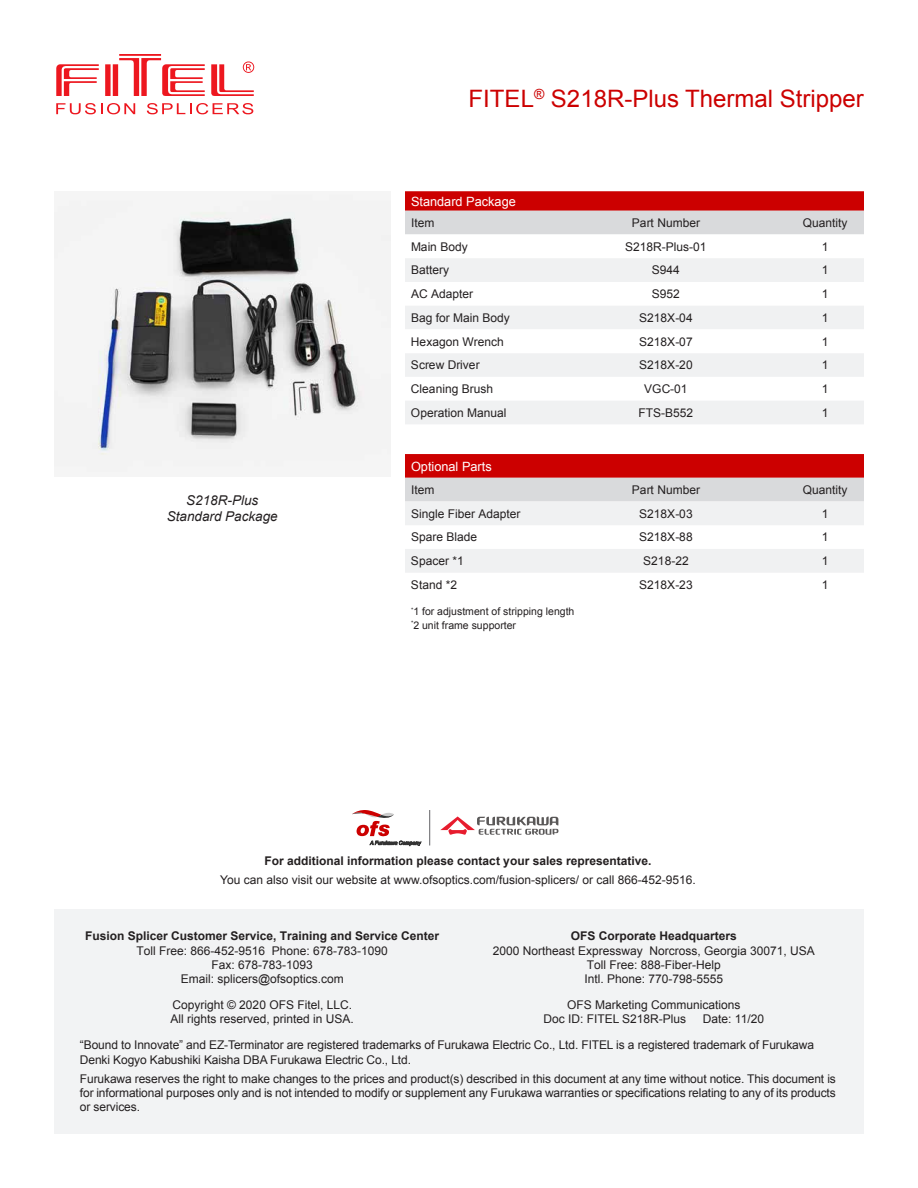
<style>
.page{position:relative;width:918px;height:1188px;background:#fff}
.page>*{position:absolute;margin:0;border:0;box-sizing:border-box;transform-origin:0 0}
.t1{font:24px "Arial";color:#c00}
.t2{font:italic 13.5px/16.2px "Arial";color:#231f20;text-align:center}
.t3{font:12.75px "Arial";color:#fff}
.t4{font:12px/14.4px "Arial";color:#231f20}
.t5{font:700 12px "Arial";color:#231f20}
.t6{font:10.5px/13.5px "Arial";color:#231f20}
</style>
<div class="page">
<div style="left:54px;top:909px;width:810px;height:225px;background:#f2f3f4"></div>
<svg style="left:440px;top:816px;width:118px;height:19px"></svg>
<hr style="left:429px;top:810px;width:1px;height:36px;background:#636366">
<svg style="left:352px;top:810px;width:69px;height:36px"></svg>
<svg style="left:56px;top:64px;width:43px;height:32px"></svg>
<svg style="left:211px;top:61px;width:43px;height:35px"></svg>
<svg style="left:119px;top:54px;width:86px;height:42px"></svg>
<div style="left:105px;top:64px;width:6px;height:32px;background:#ed171f"></div>
<div style="left:113px;top:64px;width:5px;height:32px;background:#ed171f"></div>
<svg style="left:56px;top:103px;width:79px;height:11px"></svg>
<svg style="left:147px;top:103px;width:106px;height:11px"></svg>
<img style="left:54px;top:194px;width:337px;height:278px">
<svg style="left:405px;top:191px;width:459px;height:43px;background:#d37879"></svg>
<svg style="left:405px;top:258px;width:459px;height:71px;fill:#f0f1f2"></svg>
<svg style="left:405px;top:353px;width:459px;height:71px"></svg>
<svg style="left:405px;top:454px;width:459px;height:119px"></svg>
<h1 class="t1" style="left:469px;top:83px;width:397px">FITEL<sup>®</sup> S218R-Plus Thermal Stripper</h1>
<p class="t2" style="left:167px;top:492px;width:113px">S218R-Plus<br>Standard Package</p>
<p class="t3" style="left:411px;top:193px;width:106px">Standard Package</p>
<p class="t4" style="left:411px;top:216px;width:25px">Item</p>
<p class="t4" style="left:632px;top:216px;width:70px">Part Number</p>
<p class="t4" style="left:803px;top:216px;width:46px">Quantity</p>
<p class="t4" style="left:411px;top:239px;width:58px">Main Body</p>
<p class="t4" style="left:625px;top:239px;width:83px">S218R-Plus-01</p>
<p class="t4" style="left:822px;top:239px;width:8px">1</p>
<p class="t4" style="left:411px;top:263px;width:40px">Battery</p>
<p class="t4" style="left:652px;top:263px;width:30px">S944</p>
<p class="t4" style="left:822px;top:263px;width:8px">1</p>
<p class="t4" style="left:411px;top:287px;width:64px">AC Adapter</p>
<p class="t4" style="left:652px;top:287px;width:30px">S952</p>
<p class="t4" style="left:822px;top:287px;width:8px">1</p>
<p class="t4" style="left:411px;top:311px;width:100px">Bag for Main Body</p>
<p class="t4" style="left:639px;top:311px;width:55px">S218X-04</p>
<p class="t4" style="left:822px;top:311px;width:8px">1</p>
<p class="t4" style="left:411px;top:334px;width:94px">Hexagon Wrench</p>
<p class="t4" style="left:639px;top:334px;width:55px">S218X-07</p>
<p class="t4" style="left:822px;top:334px;width:8px">1</p>
<p class="t4" style="left:411px;top:358px;width:70px">Screw Driver</p>
<p class="t4" style="left:639px;top:358px;width:55px">S218X-20</p>
<p class="t4" style="left:822px;top:358px;width:8px">1</p>
<p class="t4" style="left:411px;top:382px;width:84px">Cleaning Brush</p>
<p class="t4" style="left:644px;top:382px;width:45px">VGC-01</p>
<p class="t4" style="left:822px;top:382px;width:8px">1</p>
<p class="t4" style="left:411px;top:406px;width:97px">Operation Manual</p>
<p class="t4" style="left:639px;top:406px;width:56px">FTS-B552</p>
<p class="t4" style="left:822px;top:406px;width:8px">1</p>
<p class="t3" style="left:411px;top:458px;width:82px">Optional Parts</p>
<p class="t4" style="left:411px;top:483px;width:25px">Item</p>
<p class="t4" style="left:632px;top:483px;width:70px">Part Number</p>
<p class="t4" style="left:803px;top:483px;width:46px">Quantity</p>
<p class="t4" style="left:411px;top:506px;width:111px">Single Fiber Adapter</p>
<p class="t4" style="left:639px;top:506px;width:55px">S218X-03</p>
<p class="t4" style="left:822px;top:506px;width:8px">1</p>
<p class="t4" style="left:411px;top:530px;width:68px">Spare Blade</p>
<p class="t4" style="left:639px;top:530px;width:55px">S218X-88</p>
<p class="t4" style="left:822px;top:530px;width:8px">1</p>
<p class="t4" style="left:411px;top:554px;width:54px">Spacer *1</p>
<p class="t4" style="left:643px;top:554px;width:47px">S218-22</p>
<p class="t4" style="left:822px;top:554px;width:8px">1</p>
<p class="t4" style="left:411px;top:578px;width:48px">Stand *2</p>
<p class="t4" style="left:639px;top:578px;width:55px">S218X-23</p>
<p class="t4" style="left:822px;top:578px;width:8px">1</p>
<p class="t6" style="left:411px;top:605px;width:165px"><sup>*</sup>1 for adjustment of stripping length <sup>*</sup>2 unit frame supporter</p>
<p class="t5" style="left:265px;top:853px;width:388px">For additional information please contact your sales representative.</p>
<p class="t4" style="left:220px;top:873px;width:477px">You can also visit our website at www.ofsoptics.com/fusion-splicers/ or call 866-452-9516.</p>
<p class="t5" style="left:85px;top:928px;width:356px">Fusion Splicer Customer Service, Training and Service Center</p>
<p class="t4" style="left:136px;top:943px;width:253px;text-align:center">Toll Free: 866-452-9516 Phone: 678-783-1090<br>Fax: 678-783-1093<br>Email: splicers@ofsoptics.com</p>
<p class="t5" style="left:571px;top:928px;width:168px">OFS Corporate Headquarters</p>
<p class="t4" style="left:493px;top:943px;width:324px;text-align:center">2000 Northeast Expressway Norcross, Georgia 30071, USA<br>Toll Free: 888-Fiber-Help<br>Intl. Phone: 770-798-5555</p>
<p class="t4" style="left:171px;top:998px;width:185px">Copyright © 2020 OFS Fitel, LLC.<br>All rights reserved, printed in USA.</p>
<p class="t4" style="left:543px;top:998px;width:199px;text-indent:24px">OFS Marketing Communications<br>Doc ID: FITEL S218R-Plus</p>
<p class="t4" style="left:703px;top:1012px;width:63px">Date: 11/20</p>
<p class="t4" style="left:80px;top:1038px;width:736px">“Bound to Innovate” and EZ-Terminator are registered trademarks of Furukawa Electric Co., Ltd. FITEL is a registered trademark of Furukawa<br>Denki Kogyo Kabushiki Kaisha DBA Furukawa Electric Co., Ltd.</p>
<p class="t4" style="left:80px;top:1071px;width:757px;text-align:justify">Furukawa reserves the right to make changes to the prices and product(s) described in this document at any time without notice. This document is for informational purposes only and is not intended to modify or supplement any Furukawa warranties or specifications relating to any of its products or services.</p>
</div>
